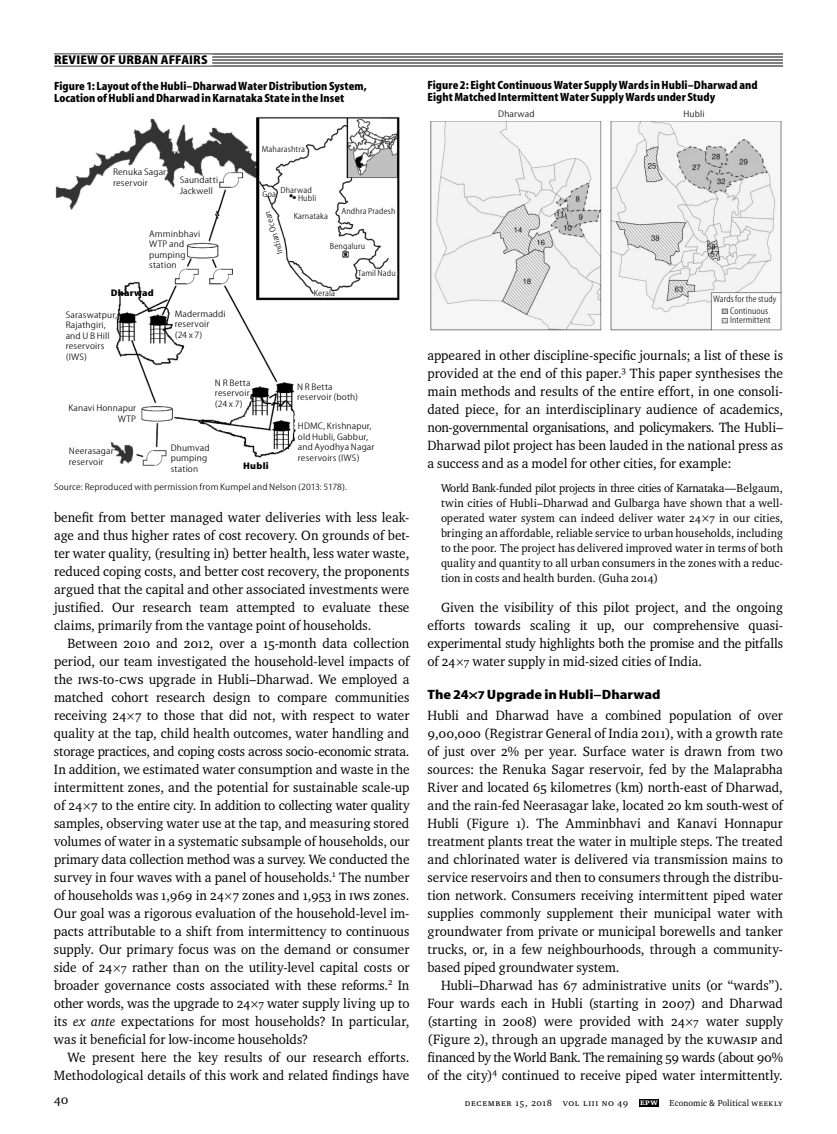
<style>
.page{position:relative;width:837px;height:1134px;background:#fff}
.page>*{position:absolute;margin:0;border:0;box-sizing:border-box;transform-origin:0 0}
.t1{font:13.8px/18px "EPW Charter";color:#000;text-align:justify}
.t2{font:800 13.5px "EPW Sans 3";color:#000;scale:1.2 1}
.t3{font:13.5px "EPW Charter";color:#000}
.t4{font:800 12.75px "EPW Sans 3";letter-spacing:.01em;color:#000;scale:1.11 1}
.t5{font:800 12px/12px "EPW Sans 3";letter-spacing:.005em;color:#000}
.t6{font:11.7px/15px "EPW Charter";letter-spacing:.005em;color:#000;text-align:justify}
.t7{font:9.75px "EPW Charter Scap";letter-spacing:.06em;color:#000}
.t8{font:300 9.6px/10.5px "EPW Sans 1";letter-spacing:.01em;color:#000;scale:1.2 1}
.t9{font:300 9.6px/11.9px "EPW Sans 1";letter-spacing:.01em;color:#000}
.t10{font:800 9.6px "EPW Sans 3";letter-spacing:.02em;color:#000;scale:1.2 1}
.t11{font:300 9px "EPW Sans 1";letter-spacing:.015em;color:#000;scale:1.1 1}
.t12{font:9px "EPW Charter";letter-spacing:.005em;color:#000}
.s1{font-family:"EPW Charter Scap"}
.s2{font-size:12px}
.s3{font-style:italic}
.s4{font-weight:700;font-size:9px;color:#fff}
</style>
<div class="page">
<hr style="left:54px;top:54px;width:729px;height:1px;background:#000">
<hr style="left:54px;top:57px;width:729px;height:1px;background:#000">
<hr style="left:54px;top:60px;width:729px;height:1px;background:#000">
<hr style="left:54px;top:63px;width:729px;height:1px;background:#000">
<hr style="left:54px;top:66px;width:729px;height:1px;background:#000">
<div style="left:54px;top:55px;width:158px;height:10px;background:#fff"></div>
<div style="left:639px;top:1099px;width:20px;height:7px;background:#000"></div>
<img style="left:430px;top:122px;width:352px;height:209px">
<img style="left:55px;top:117px;width:345px;height:349px">
<p class="t4" style="left:54px;top:55px;width:140px">REVIEW OF URBAN AFFAIRS</p>
<p class="t5" style="left:54px;top:81px;width:314px">Figure 1: Layout of the Hubli–Dharwad Water Distribution System,<br>Location of Hubli and Dharwad in Karnataka State in the Inset</p>
<p class="t8" style="left:113px;top:167px;width:46px">Renuka Sagar reservoir</p>
<p class="t8" style="left:180px;top:175px;width:34px">Saundatti<br>Jackwell</p>
<p class="t8" style="left:149px;top:229px;width:44px">Amminbhavi<br>WTP and pumping station</p>
<p class="t10" style="left:111px;top:289px;width:37px">Dharwad</p>
<p class="t8" style="left:66px;top:310px;width:44px">Saraswatpur,<br>Rajathgiri, and U B Hill reservoirs (IWS)</p>
<p class="t8" style="left:175px;top:309px;width:44px">Madermaddi reservoir<br>(24 x 7)</p>
<p class="t11" style="left:262px;top:146px;width:41px">Maharashtra</p>
<p class="t11" style="left:281px;top:187px;width:30px">Dharwad</p>
<p class="t11" style="left:294px;top:213px;width:33px">Karnataka</p>
<p class="t11" style="left:262px;top:190px;width:14px">Goa</p>
<p class="t11" style="left:298px;top:195px;width:18px">Hubli</p>
<p class="t11" style="left:341px;top:207px;width:51px">Andhra Pradesh</p>
<p class="t11" style="left:330px;top:242px;width:34px">Bengaluru</p>
<p class="t11" style="left:314px;top:289px;width:21px">Kerala</p>
<p class="t11" style="left:277px;top:255px;width:42px;rotate:-107deg">Indian Ocean</p>
<p class="t11" style="left:358px;top:270px;width:36px">Tamil Nadu</p>
<p class="t8" style="left:215px;top:378px;width:31px;text-align:justify">N R Betta reservoir (24 x 7)</p>
<p class="t8" style="left:297px;top:382px;width:52px">N R Betta reservoir (both)</p>
<p class="t8" style="left:298px;top:422px;width:65px">HDMC, Krishnapur, old Hubli, Gabbur, and Ayodhya Nagar reservoirs (IWS)</p>
<p class="t10" style="left:243px;top:462px;width:23px">Hubli</p>
<p class="t8" style="left:68px;top:403px;width:58px;text-align:right">Kanavi Honnapur<br>WTP</p>
<p class="t8" style="left:69px;top:447px;width:39px">Neerasagar reservoir</p>
<p class="t8" style="left:171px;top:443px;width:34px">Dhumvad pumping station</p>
<p class="t8" style="left:54px;top:483px;width:246px">Source: Reproduced with permission from Kumpel and Nelson (2013: 5178).</p>
<p class="t1" style="left:54px;top:509px;width:357px">benefit from better managed water deliveries with less leak&shy;age and thus higher rates of cost recovery. On grounds of bet&shy;ter water quality, (resulting in) better health, less water waste, reduced coping costs, and better cost recovery, the proponents argued that the capital and other associated investments were justified. Our research team attempted to evaluate these claims, primarily from the vantage point of households.</p>
<p class="t1" style="left:54px;top:635px;width:357px;text-indent:14px">Between 2010 and 2012, over a 15-month data collection period, our team investigated the household-level impacts of the <span class="s1">IWS</span>-to-<span class="s1">CWS</span> upgrade in Hubli–Dharwad. We employed a matched cohort research design to compare communities receiving 24<span class="s2">×</span>7 to those that did not, with respect to water quality at the tap, child health outcomes, water handling and storage practices, and coping costs across socio-economic strata.<br>In addition, we estimated water consumption and waste in the intermittent zones, and the potential for sustainable scale-up of 24<span class="s2">×</span>7 to the entire city. In addition to collecting water quality samples, observing water use at the tap, and measuring stored volumes of water in a systematic subsample of households, our primary data collection method was a survey. We conducted the survey in four waves with a panel of households.<sup>1</sup> The number of households was 1,969 in 24<span class="s2">×</span>7 zones and 1,953 in <span class="s1">IWS</span> zones.<br>Our goal was a rigorous evaluation of the household-level im&shy;pacts attributable to a shift from intermittency to continuous supply. Our primary focus was on the demand or consumer side of 24<span class="s2">×7</span> rather than on the utility-level capital costs or broader governance costs associated with these reforms.<sup>2</sup> In other words, was the upgrade to 24<span class="s2">×7</span> water supply living up to its <span class="s3">ex ante</span> expectations for most households? In particular, was it beneficial for low-income households?</p>
<p class="t1" style="left:54px;top:1049px;width:357px;text-align:right">We present here the key results of our research efforts.<br>Methodological details of this work and related findings have</p>
<p class="t5" style="left:428px;top:80px;width:332px">Figure 2: Eight Continuous Water Supply Wards in Hubli–Dharwad and<br>Eight Matched Intermittent Water Supply Wards under Study</p>
<p class="t8" style="left:498px;top:110px;width:32px">Dharwad</p>
<p class="t8" style="left:684px;top:110px;width:19px">Hubli</p>
<p class="t9" style="left:730px;top:293px;width:48px;text-indent:-17px">Wards for the study<br>Continuous</p>
<p class="t9" style="left:730px;top:314px;width:42px">Intermittent</p>
<p class="t1" style="left:427px;top:347px;width:357px">appeared in other discipline-specific journals; a list of these is provided at the end of this paper.<sup>3</sup> This paper synthesises the main methods and results of the entire effort, in one consoli&shy;dated piece, for an interdisciplinary audience of academics, non-governmental organisations, and policymakers. The Hubli– Dharwad pilot project has been lauded in the national press as a success and as a model for other cities, for example:</p>
<p class="t6" style="left:441px;top:481px;width:344px">World Bank-funded pilot projects in three cities of Karnataka—Belgaum, twin cities of Hubli–Dharwad and Gulbarga have shown that a well&shy;operated water system can indeed deliver water 24×7 in our cities, bringing an affordable, reliable service to urban households, including to the poor. The project has delivered improved water in terms of both quality and quantity to all urban consumers in the zones with a reduc&shy;tion in costs and health burden. (Guha 2014)</p>
<p class="t1" style="left:427px;top:599px;width:357px;text-indent:14px">Given the visibility of this pilot project, and the ongoing efforts towards scaling it up, our comprehensive quasi&shy;experimental study highlights both the promise and the pitfalls of 24<span class="s2">×7</span> water supply in mid-sized cities of India.</p>
<p class="t2" style="left:428px;top:689px;width:196px">The 24×<span class="s2">7</span> Upgrade in Hubli–Dharwad</p>
<p class="t1" style="left:428px;top:707px;width:357px">Hubli and Dharwad have a combined population of over 9,00,000 (Registrar General of India 2011), with a growth rate of just over 2% per year. Surface water is drawn from two sources: the Renuka Sagar reservoir, fed by the Malaprabha River and located 65 kilometres (km) north-east of Dharwad, and the rain-fed Neerasagar lake, located 20 km south-west of Hubli (Figure 1). The Amminbhavi and Kanavi Honnapur treatment plants treat the water in multiple steps. The treated and chlorinated water is delivered via transmission mains to service reservoirs and then to consumers through the distribu&shy;tion network. Consumers receiving intermittent piped water supplies commonly supplement their municipal water with ground water from private or municipal borewells and tanker trucks, or, in a few neighbourhoods, through a community&shy;based piped groundwater system.</p>
<p class="t1" style="left:427px;top:977px;width:357px;text-indent:14px">Hubli–Dharwad has 67 administrative units (or “wards”).<br>Four wards each in Hubli (starting in 2007) and Dharwad (starting in 2008) were provided with 24<span class="s2">×7</span> water supply (Figure 2), through an upgrade managed by the <span class="s1">KUWASIP</span> and fin anced by the World Bank. The remaining 59 wards (about 90% of the city)<sup>4</sup> continued to receive piped water intermittently.</p>
<p class="t3" style="left:54px;top:1094px;width:16px">40</p>
<p class="t7" style="left:465px;top:1097px;width:194px">DECEMBER 15, 2018 vol lIiI no 49 <span class="s4">EPW</span></p>
<p class="t12" style="left:670px;top:1099px;width:115px">Economic &amp; Political <span class="s1">Weekly</span></p>
</div>
